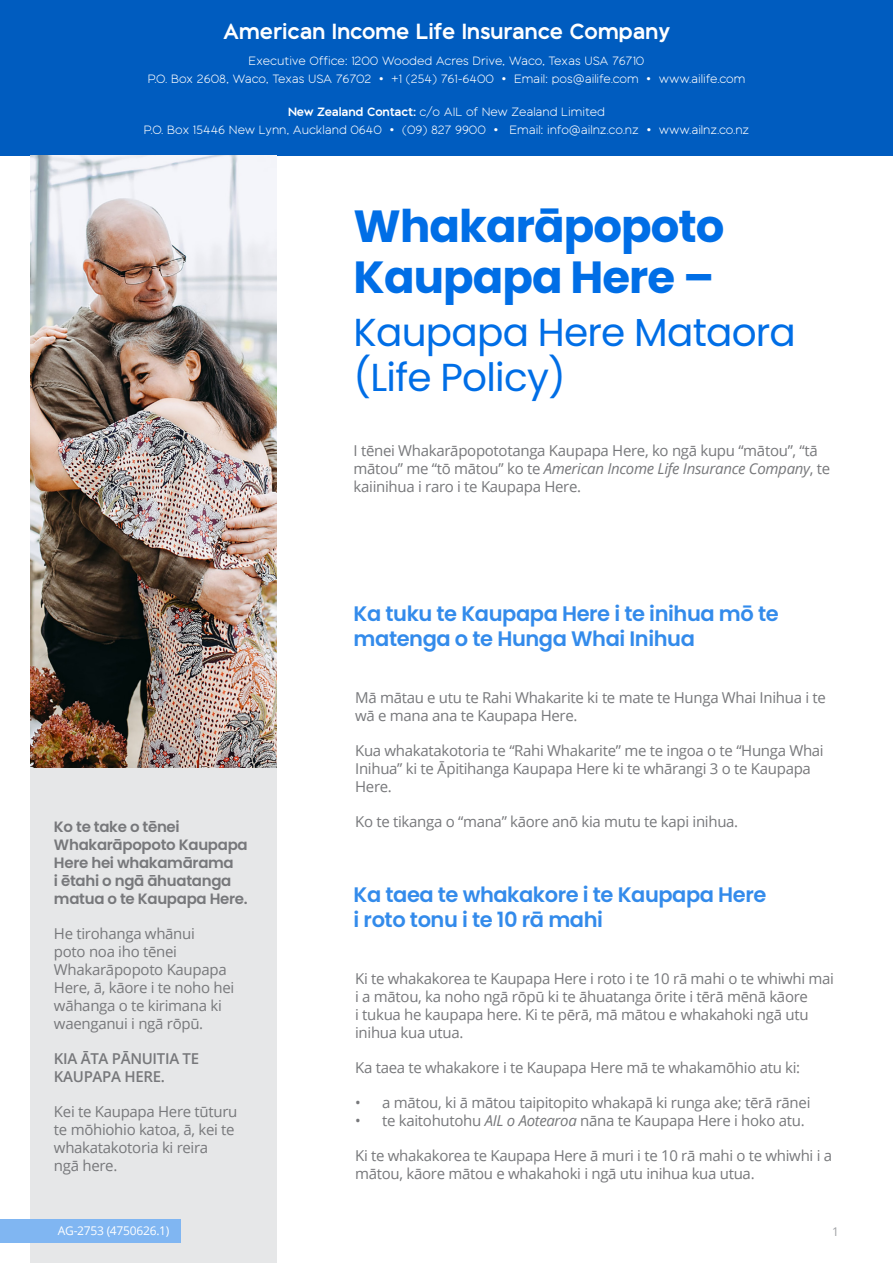
<style>
.page{position:relative;width:893px;height:1263px;background:#fff}
.page>*{position:absolute;margin:0;border:0;box-sizing:border-box;transform-origin:0 0}
.t1{font:700 45px/51px "Poppins";letter-spacing:-.02em;color:#006ee6}
.t2{font:39px/45px "Poppins";letter-spacing:-.02em;color:#006ee6}
.t3{font:600 22.5px "Black Sans";letter-spacing:-.01em;color:#fff}
.t4{font:600 21px/25.2px "Poppins";letter-spacing:-.02em;color:#338beb}
.t5{font:15px/18px "Open Sans";letter-spacing:-.02em;color:#77787b}
.t6{font:600 15px/18px "Poppins";letter-spacing:-.02em;color:#77787b}
.t7{font:600 15px/18px "Open Sans";letter-spacing:-.02em;color:#77787b}
.t8{font:300 12.3px/17.9px "Black Sans";letter-spacing:-.01em;color:#fff;text-align:center}
.t9{font:12px "Open Sans";letter-spacing:-.02em;color:#fff}
.t10{font:12px "Open Sans";color:#9d9fa2}
.s1{font-weight:600}
.s2{font-style:italic}
</style>
<div class="page">
<div style="left:30px;top:767px;width:246px;height:496px;background:#e6e7e8"></div>
<div style="left:0;top:0;width:893px;height:155px;background:#005cbf"></div>
<img style="left:30px;top:155px;width:246px;height:612px">
<div style="left:0;top:1219px;width:181px;height:24px;background:#80b6f2"></div>
<h3 class="t3" style="left:223px;top:18px;width:449px">American Income Life Insurance Company</h3>
<p class="t8" style="left:148px;top:52px;width:599px">Executive Office: 1200 Wooded Acres Drive, Waco, Texas USA 76710<br>P.O. Box 2608, Waco, Texas USA 76702 • +1 (254) 761-6400 • Email: pos@ailife.com • www.ailife.com</p>
<p class="t8" style="left:144px;top:103px;width:607px"><span class="s1">New Zealand Contact:</span> c/o AIL of New Zealand Limited<br>P.O. Box 15446 New Lynn, Auckland 0640 • (09) 827 9900 • Email: info@ailnz.co.nz • www.ailnz.co.nz</p>
<h1 class="t1" style="left:354px;top:201px;width:372px">Whakarāpopoto<br>Kaupapa Here –</h1>
<h2 class="t2" style="left:354px;top:310px;width:444px">Kaupapa Here Mataora (Life Policy)</h2>
<p class="t6" style="left:54px;top:818px;width:195px">Ko te take o tēnei<br>Whakarāpopoto Kaupapa<br>Here hei whakamārama<br>i ētahi o ngā āhuatanga matua o te Kaupapa Here.</p>
<p class="t5" style="left:54px;top:924px;width:182px">He tirohanga whānui<br>poto noa iho tēnei<br>Whakarāpopoto Kaupapa<br>Here, ā, kāore i te noho hei wāhanga o te kirimana ki waenganui i ngā rōpū.</p>
<p class="t7" style="left:54px;top:1049px;width:147px">KIA ĀTA PĀNUITIA TE<br>KAUPAPA HERE.</p>
<p class="t5" style="left:54px;top:1102px;width:185px">Kei te Kaupapa Here tūturu te mōhiohio katoa, ā, kei te whakatakotoria ki reira<br>ngā here.</p>
<p class="t9" style="left:58px;top:1223px;width:113px">AG-2753 (4750626.1)</p>
<p class="t5" style="left:354px;top:441px;width:478px">I tēnei Whakarāpopototanga Kaupapa Here, ko ngā kupu “mātou”, “tā mātou” me “tō mātou” ko te <span class="s2">American Income Life Insurance Company</span>, te kaiinihua i raro i te Kaupapa Here.</p>
<h3 class="t4" style="left:354px;top:601px;width:427px">Ka tuku te Kaupapa Here i te inihua mō te matenga o te Hunga Whai Inihua</h3>
<p class="t5" style="left:355px;top:688px;width:472px">Mā mātau e utu te Rahi Whakarite ki te mate te Hunga Whai Inihua i te wā e mana ana te Kaupapa Here.</p>
<p class="t5" style="left:355px;top:741px;width:470px">Kua whakatakotoria te “Rahi Whakarite” me te ingoa o te “Hunga Whai<br>Inihua” ki te Āpitihanga Kaupapa Here ki te whārangi 3 o te Kaupapa<br>Here.</p>
<p class="t5" style="left:355px;top:812px;width:385px">Ko te tikanga o “mana” kāore anō kia mutu te kapi inihua.</p>
<h3 class="t4" style="left:354px;top:882px;width:414px">Ka taea te whakakore i te Kaupapa Here i roto tonu i te 10 rā mahi</h3>
<p class="t5" style="left:355px;top:969px;width:480px">Ki te whakakorea te Kaupapa Here i roto i te 10 rā mahi o te whiwhi mai i a mātou, ka noho ngā rōpū ki te āhuatanga ōrite i tērā mēnā kāore<br>i tukua he kaupapa here. Ki te pērā, mā mātou e whakahoki ngā utu inihua kua utua.</p>
<p class="t5" style="left:355px;top:1058px;width:447px">Ka taea te whakakore i te Kaupapa Here mā te whakamōhio atu ki:</p>
<p class="t5" style="left:355px;top:1093px;width:457px">• a mātou, ki ā mātou taipitopito whakapā ki runga ake; tērā rānei</p>
<p class="t5" style="left:355px;top:1111px;width:451px">• te kaitohutohu <span class="s2">AIL o Aotearoa</span> nāna te Kaupapa Here i hoko atu.</p>
<p class="t5" style="left:355px;top:1146px;width:478px">Ki te whakakorea te Kaupapa Here ā muri i te 10 rā mahi o te whiwhi i a mātou, kāore mātou e whakahoki i ngā utu inihua kua utua.</p>
<p class="t10" style="left:832px;top:1223px;width:8px">1</p>
</div>
